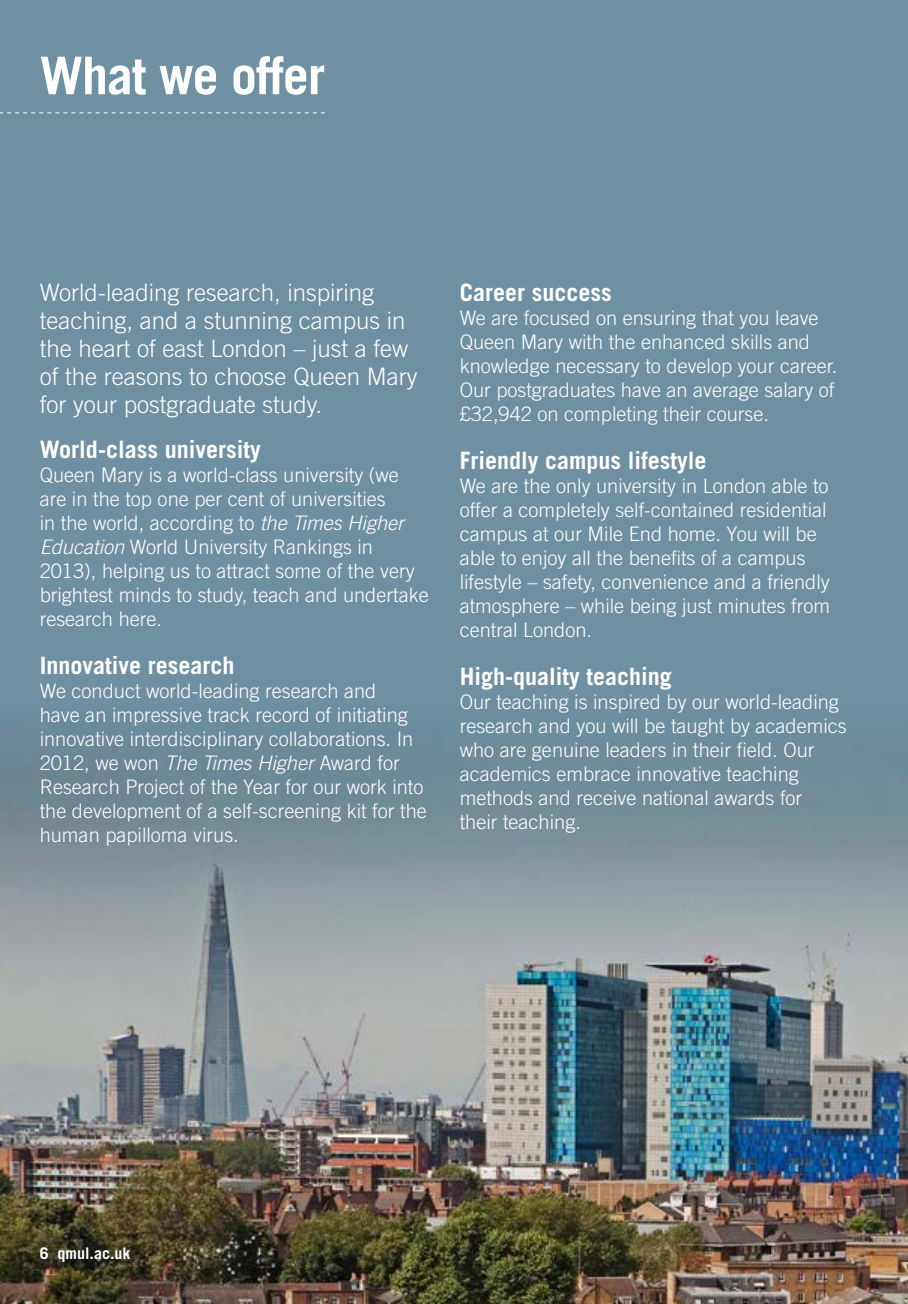
<style>
.page{position:relative;width:908px;height:1304px;background:#fff}
.page>*{position:absolute;margin:0;border:0;box-sizing:border-box;transform-origin:0 0}
.t1{font:700 52px "Trade Gothic LT Std";letter-spacing:-.02em;color:#fff}
.t2{font:300 24px/28px "Trade Gothic LT Std";color:#fff}
.t3{font:700 24px "Trade Gothic LT Std";color:#fff}
.t4{font:300 20px/24px "Trade Gothic LT Std";color:#fff}
.t5{font:700 16px "Trade Gothic LT Std";color:#fff}
.s1{font-style:italic}
</style>
<div class="page">
<img style="left:0;top:0;width:907px;height:1304px">
<svg style="left:0;top:112px;width:325px;height:1px"></svg>
<h1 class="t1" style="left:40px;top:44px;width:287px">What we offer</h1>
<p class="t2" style="left:40px;top:278px;width:379px">World-leading research, inspiring teaching, and a stunning campus in the heart of east London – just a few of the reasons to choose Queen Mary for your postgraduate study.</p>
<p class="t3" style="left:40px;top:435px;width:222px">World-class university</p>
<p class="t4" style="left:40px;top:462px;width:390px">Queen Mary is a world-class university (we are in the top one per cent of universities<br>in the world, according to <span class="s1">the Times Higher Education</span> World University Rankings in 2013), helping us to attract some of the very brightest minds to study, teach and undertake research here.</p>
<p class="t3" style="left:40px;top:650px;width:196px">Innovative research</p>
<p class="t4" style="left:40px;top:678px;width:388px">We conduct world-leading research and<br>have an impressive track record of initiating innovative interdisciplinary collaborations. In 2012, we won <span class="s1">The Times Higher</span> Award for Research Project of the Year for our work into the development of a self-screening kit for the human papilloma virus.</p>
<p class="t3" style="left:459px;top:277px;width:153px">Career success</p>
<p class="t4" style="left:459px;top:305px;width:379px">We are focused on ensuring that you leave Queen Mary with the enhanced skills and knowledge necessary to develop your career.<br>Our postgraduates have an average salary of £32,942 on completing their course.</p>
<p class="t3" style="left:459px;top:445px;width:248px">Friendly campus lifestyle</p>
<p class="t4" style="left:459px;top:473px;width:372px">We are the only university in London able to offer a completely self-contained residential campus at our Mile End home. You will be able to enjoy all the benefits of a campus lifestyle – safety, convenience and a friendly atmosphere – while being just minutes from central London.</p>
<p class="t3" style="left:459px;top:661px;width:214px">High-quality teaching</p>
<p class="t4" style="left:459px;top:689px;width:388px">Our teaching is inspired by our world-leading research and you will be taught by academics who are genuine leaders in their field. Our academics embrace innovative teaching methods and receive national awards for<br>their teaching.</p>
<p class="t5" style="left:40px;top:1243px;width:92px">6 qmul.ac.uk</p>
</div>
